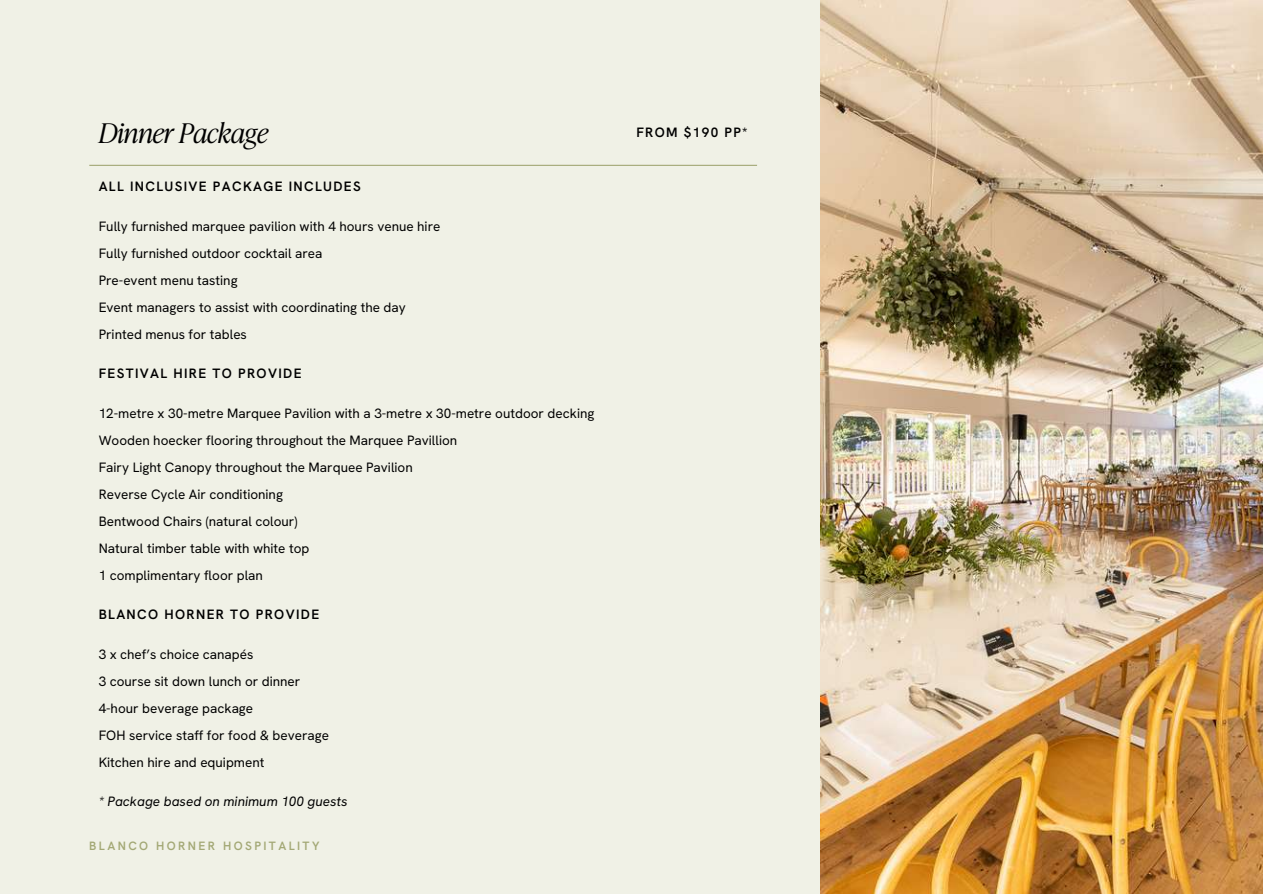
<style>
.page{position:relative;width:1263px;height:894px;background:#fff}
.page>*{position:absolute;margin:0;border:0;box-sizing:border-box;transform-origin:0 0}
.t1{font:italic 300 27px "Ivy Presto Headline";color:#000}
.t2{font:13.5px/27px "Hanken Grotesk";color:#000}
.t3{font:600 13.5px "Hanken Grotesk";letter-spacing:.1em;color:#000}
.t4{font:italic 13.5px "Hanken Grotesk";color:#000}
.t5{font:600 12px "Hanken Grotesk";letter-spacing:.2em;color:#a3a875}
</style>
<div class="page">
<div style="left:0;top:0;width:1263px;height:893px;background:#f0f1e6"></div>
<img style="left:821px;top:0;width:442px;height:893px">
<hr style="left:89px;top:165px;width:668px;height:1px;background:#a3a875">
<h1 class="t1" style="left:99px;top:111px;width:171px">Dinner Package</h1>
<p class="t3" style="left:636px;top:124px;width:113px">FROM $190 PP*</p>
<p class="t3" style="left:99px;top:177px;width:264px">ALL INCLUSIVE PACKAGE INCLUDES</p>
<p class="t2" style="left:99px;top:212px;width:343px">Fully furnished marquee pavilion with 4 hours venue hire Fully furnished outdoor cocktail area<br>Pre-event menu tasting<br>Event managers to assist with coordinating the day Printed menus for tables</p>
<p class="t3" style="left:99px;top:364px;width:204px">FESTIVAL HIRE TO PROVIDE</p>
<p class="t2" style="left:99px;top:399px;width:497px">12-metre x 30-metre Marquee Pavilion with a 3-metre x 30-metre outdoor decking Wooden hoecker flooring throughout the Marquee Pavillion<br>Fairy Light Canopy throughout the Marquee Pavilion<br>Reverse Cycle Air conditioning<br>Bentwood Chairs (natural colour)<br>Natural timber table with white top<br>1 complimentary floor plan</p>
<p class="t3" style="left:99px;top:605px;width:222px">BLANCO HORNER TO PROVIDE</p>
<p class="t2" style="left:99px;top:640px;width:232px">3 x chef’s choice canapés<br>3 course sit down lunch or dinner<br>4-hour beverage package<br>FOH service staff for food &amp; beverage<br>Kitchen hire and equipment</p>
<p class="t4" style="left:99px;top:792px;width:251px">* Package based on minimum 100 guests</p>
<p class="t5" style="left:89px;top:838px;width:232px">BLANCO HORNER HOSPITALITY</p>
</div>
